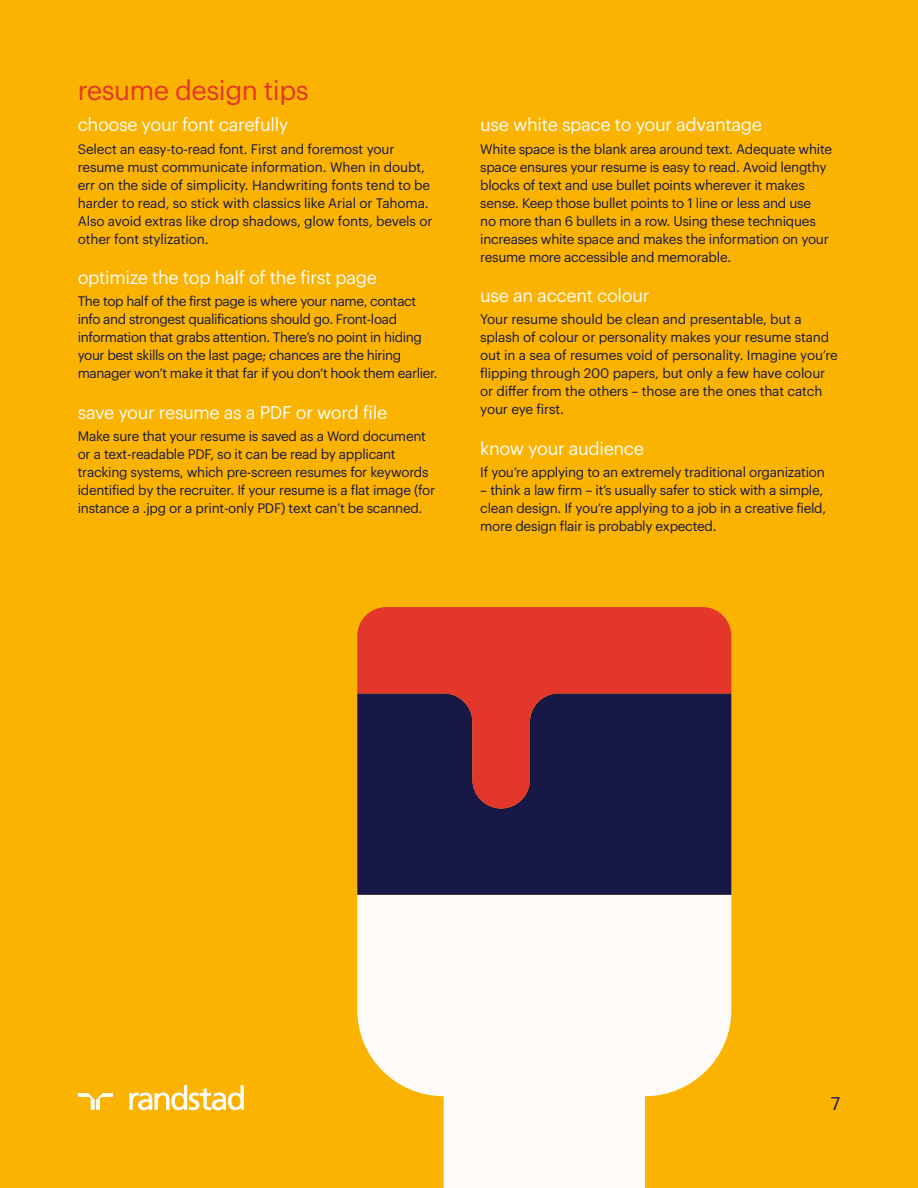
<style>
.page{position:relative;width:918px;height:1188px;background:#fab300}
.page>*{position:absolute;margin:0;border:0;box-sizing:border-box;transform-origin:0 0}
.t1{font:27px "Graphik";letter-spacing:-.02em;color:#e2372a}
.t2{font:18px "Graphik";letter-spacing:-.02em;color:#fffbf8}
.t3{font:18px "Graphik";color:#171846}
.t4{font:13.5px/18px "Graphik";letter-spacing:-.02em;color:#171846}
</style>
<div class="page">
<svg style="left:78px;top:1093px;width:35px;height:17px"></svg>
<svg style="left:130px;top:1085px;width:114px;height:25px"></svg>
<svg style="left:357px;top:895px;width:374px;height:293px;fill:#fffbf8"></svg>
<div style="left:357px;top:808px;width:374px;height:87px;background:#171846"></div>
<svg style="left:357px;top:607px;width:374px;height:201px;background:#802937"></svg>
<h1 class="t1" style="left:78px;top:70px;width:232px">resume design tips</h1>
<h2 class="t2" style="left:78px;top:111px;width:212px">choose your font carefully</h2>
<p class="t4" style="left:78px;top:139px;width:356px">Select an easy-to-read font. First and foremost your resume must communicate information. When in doubt, err on the side of simplicity. Handwriting fonts tend to be harder to read, so stick with classics like Arial or Tahoma.<br>Also avoid extras like drop shadows, glow fonts, bevels or other font stylization.</p>
<h2 class="t2" style="left:78px;top:264px;width:301px">optimize the top half of the first page</h2>
<p class="t4" style="left:78px;top:291px;width:361px">The top half of the first page is where your name, contact info and strongest qualifications should go. Front-load information that grabs attention. There’s no point in hiding your best skills on the last page; chances are the hiring manager won’t make it that far if you don’t hook them earlier.</p>
<h2 class="t2" style="left:78px;top:399px;width:311px">save your resume as a PDF or word file</h2>
<p class="t4" style="left:78px;top:426px;width:359px">Make sure that your resume is saved as a Word document or a text-readable PDF, so it can be read by applicant tracking systems, which pre-screen resumes for keywords identified by the recruiter. If your resume is a flat image (for instance a .jpg or a print-only PDF) text can’t be scanned.</p>
<h2 class="t2" style="left:480px;top:111px;width:283px">use white space to your advantage</h2>
<p class="t4" style="left:480px;top:139px;width:353px">White space is the blank area around text. Adequate white space ensures your resume is easy to read. Avoid lengthy blocks of text and use bullet points wherever it makes sense. Keep those bullet points to 1 line or less and use<br>no more than 6 bullets in a row. Using these techniques increases white space and makes the information on your resume more accessible and memorable.</p>
<h2 class="t2" style="left:480px;top:282px;width:171px">use an accent colour</h2>
<p class="t4" style="left:480px;top:309px;width:359px">Your resume should be clean and presentable, but a splash of colour or personality makes your resume stand out in a sea of resumes void of personality. Imagine you’re flipping through 200 papers, but only a few have colour or differ from the others – those are the ones that catch your eye first.</p>
<h2 class="t2" style="left:480px;top:435px;width:165px">know your audience</h2>
<p class="t4" style="left:480px;top:462px;width:346px">If you’re applying to an extremely traditional organization</p>
<p class="t4" style="left:480px;top:480px;width:348px">– think a law firm – it’s usually safer to stick with a simple, clean design. If you’re applying to a job in a creative field, more design flair is probably expected.</p>
<h2 class="t3" style="left:831px;top:1090px;width:11px">7</h2>
</div>
